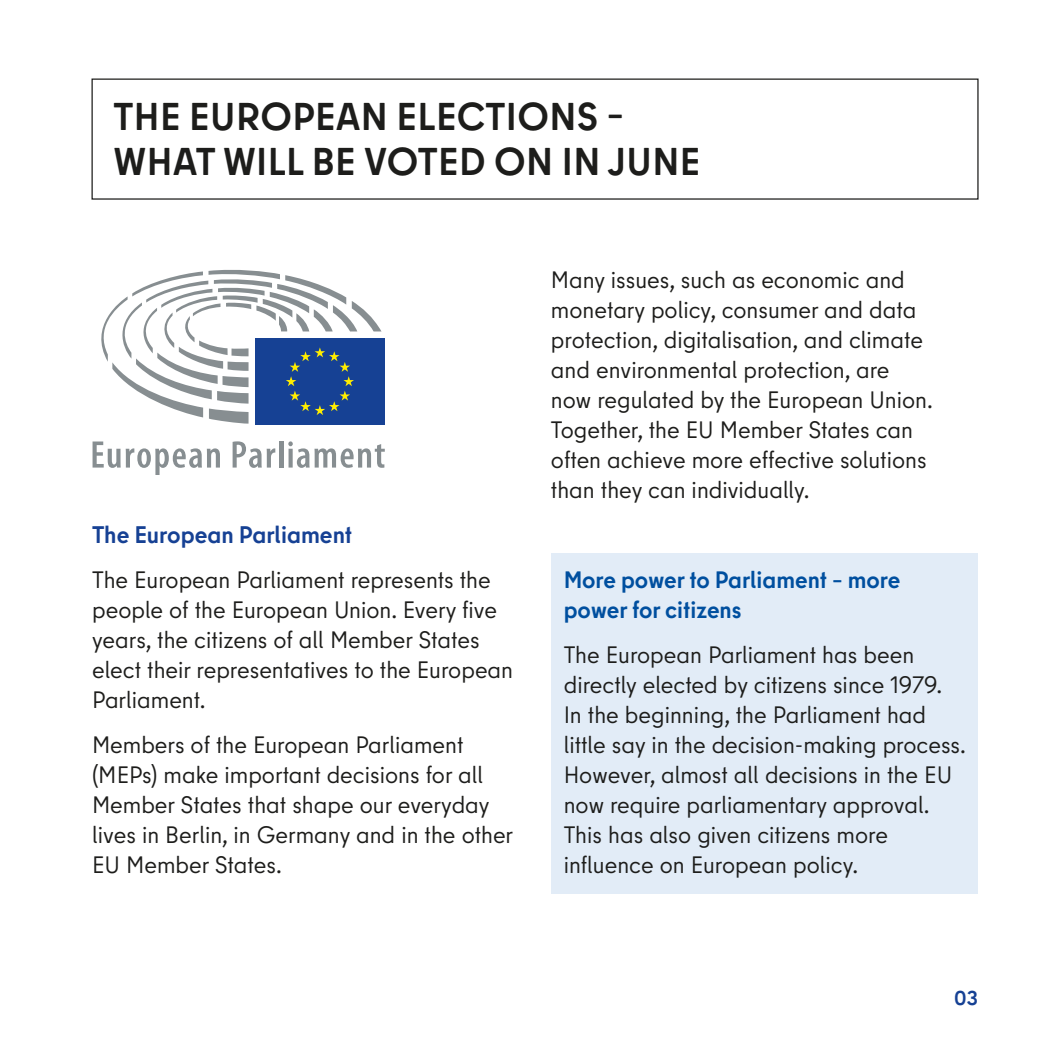
<style>
.page{position:relative;width:1063px;height:1063px;background:#fff}
.page>*{position:absolute;margin:0;border:0;box-sizing:border-box;transform-origin:0 0}
.H1-Headline{font:700 38.75px/45px "Berlin Type";letter-spacing:.01em;color:#1d1d1b}
.H2-Zwischenueberschrift{font:700 24px "Berlin Type";color:#164194}
.Fließtext{font:23.75px/30px "Berlin Type";color:#1d1d1b}
.Box_schattiert{font:23.75px/30px "Berlin Type";color:#1d1d1b}
.H2-Box_schattiert_Head{font:700 23.75px/30px "Berlin Type";color:#004f9f}
.t1{font:700 20px "Berlin Type";color:#164194}
</style>
<div class="page">
<div style="left:91px;top:79px;width:888px;height:121px;border:1px solid #1d1d1b"></div>
<svg style="left:93px;top:442px;width:127px;height:33px"></svg>
<svg style="left:233px;top:441px;width:42px;height:27px"></svg>
<hr style="left:279px;top:441px;width:4px;height:27px;background:#878e91">
<svg style="left:288px;top:441px;width:97px;height:27px"></svg>
<div style="left:255px;top:338px;width:130px;height:87px;background:#164194"></div>
<svg style="left:91px;top:171px;width:291px;height:253px"></svg>
<div style="left:551px;top:554px;width:427px;height:85px;background:#e2ecf7"></div>
<div style="left:551px;top:629px;width:427px;height:265px;background:#e2ecf7"></div>
<h1 class="H1-Headline" style="left:114px;top:95px;width:588px">THE EUROPEAN ELECTIONS –<br>WHAT WILL BE VOTED ON IN JUNE</h1>
<h2 class="H2-Zwischenueberschrift" style="left:92px;top:519px;width:262px">The European Parliament</h2>
<p class="Fließtext" style="left:92px;top:565px;width:423px">The European Parliament represents the people of the European Union. Every five years, the citizens of all Member States elect their representatives to the European Parliament.</p>
<p class="Fließtext" style="left:92px;top:730px;width:423px">Members of the European Parliament (MEPs) make important decisions for all Member States that shape our everyday lives in Berlin, in Germany and in the other EU Member States.</p>
<p class="Fließtext" style="left:551px;top:265px;width:383px">Many issues, such as economic and monetary policy, consumer and data protection, digitalisation, and climate and environmental protection, are now regulated by the European Union.<br>Together, the EU Member States can often achieve more effective solutions than they can individually.</p>
<h2 class="H2-Box_schattiert_Head" style="left:564px;top:565px;width:338px">More power to Parliament – more power for citizens</h2>
<p class="Box_schattiert" style="left:564px;top:640px;width:404px">The European Parliament has been directly elected by citizens since 1979.<br>In the beginning, the Parliament had little say in the decision-making process.<br>However, almost all decisions in the EU now require parliamentary approval.<br>This has also given citizens more influence on European policy.</p>
<p class="t1" style="left:954px;top:985px;width:25px">03</p>
</div>
